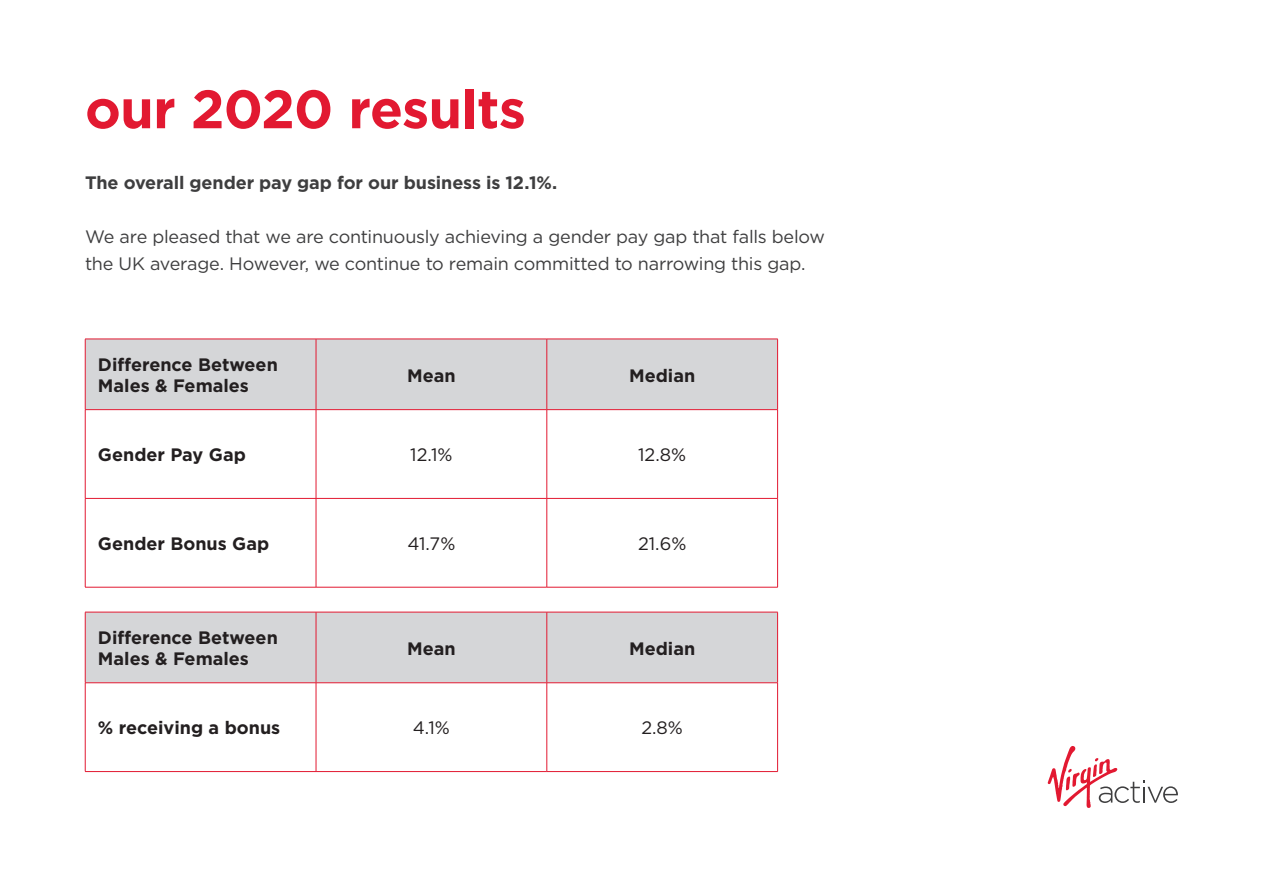
<style>
.page{position:relative;width:1263px;height:893px;background:#fff}
.page>*{position:absolute;margin:0;border:0;box-sizing:border-box;transform-origin:0 0}
.t1{font:700 54px "Gotham";letter-spacing:-.015em;color:#e21931}
.t2{font:18px/27px "Gotham";letter-spacing:-.015em;color:#3e3e3f}
.t3{font:700 18px/21.6px "Gotham";color:#231f20}
.t4{font:700 18px "Gotham";letter-spacing:-.005em;color:#3e3e3f}
.t5{font:18px "Gotham";color:#231f20}
</style>
<div class="page">
<svg style="left:1048px;top:746px;width:130px;height:62px"></svg>
<div style="left:86px;top:340px;width:691px;height:69px;background:#d5d6d8"></div>
<hr style="left:85px;top:339px;width:231px;height:1px;background:#e21931">
<hr style="left:85px;top:339px;width:1px;height:70px;background:#e21931">
<hr style="left:316px;top:339px;width:231px;height:1px;background:#e21931">
<hr style="left:316px;top:339px;width:1px;height:70px;background:#e21931">
<hr style="left:547px;top:339px;width:231px;height:1px;background:#e21931">
<hr style="left:546px;top:339px;width:1px;height:70px;background:#e21931">
<hr style="left:777px;top:339px;width:1px;height:70px;background:#e21931">
<hr style="left:85px;top:409px;width:231px;height:1px;background:#e21931">
<hr style="left:85px;top:410px;width:1px;height:88px;background:#e21931">
<hr style="left:316px;top:409px;width:231px;height:1px;background:#e21931">
<hr style="left:316px;top:410px;width:1px;height:88px;background:#e21931">
<hr style="left:547px;top:409px;width:231px;height:1px;background:#e21931">
<hr style="left:546px;top:410px;width:1px;height:88px;background:#e21931">
<hr style="left:777px;top:410px;width:1px;height:88px;background:#e21931">
<hr style="left:85px;top:498px;width:231px;height:1px;background:#e21931">
<hr style="left:85px;top:499px;width:1px;height:88px;background:#e21931">
<hr style="left:316px;top:498px;width:231px;height:1px;background:#e21931">
<hr style="left:316px;top:499px;width:1px;height:88px;background:#e21931">
<hr style="left:547px;top:498px;width:231px;height:1px;background:#e21931">
<hr style="left:546px;top:499px;width:1px;height:88px;background:#e21931">
<hr style="left:777px;top:499px;width:1px;height:88px;background:#e21931">
<hr style="left:85px;top:587px;width:231px;height:1px;background:#e21931">
<hr style="left:316px;top:587px;width:231px;height:1px;background:#e21931">
<hr style="left:547px;top:587px;width:231px;height:1px;background:#e21931">
<div style="left:86px;top:613px;width:691px;height:69px;background:#d5d6d8"></div>
<hr style="left:85px;top:612px;width:231px;height:1px;background:#e21931">
<hr style="left:85px;top:612px;width:1px;height:71px;background:#e21931">
<hr style="left:316px;top:612px;width:231px;height:1px;background:#e21931">
<hr style="left:316px;top:612px;width:1px;height:71px;background:#e21931">
<hr style="left:547px;top:612px;width:231px;height:1px;background:#e21931">
<hr style="left:546px;top:612px;width:1px;height:71px;background:#e21931">
<hr style="left:777px;top:612px;width:1px;height:71px;background:#e21931">
<hr style="left:85px;top:682px;width:231px;height:1px;background:#e21931">
<hr style="left:85px;top:683px;width:1px;height:88px;background:#e21931">
<hr style="left:316px;top:682px;width:231px;height:1px;background:#e21931">
<hr style="left:316px;top:683px;width:1px;height:88px;background:#e21931">
<hr style="left:547px;top:682px;width:231px;height:1px;background:#e21931">
<hr style="left:546px;top:683px;width:1px;height:88px;background:#e21931">
<hr style="left:777px;top:683px;width:1px;height:88px;background:#e21931">
<hr style="left:85px;top:771px;width:231px;height:1px;background:#e21931">
<hr style="left:316px;top:771px;width:231px;height:1px;background:#e21931">
<hr style="left:547px;top:771px;width:231px;height:1px;background:#e21931">
<p class="t1" style="left:85px;top:73px;width:442px">our 2020 results</p>
<p class="t4" style="left:85px;top:170px;width:474px">The overall gender pay gap for our business is 12.1%.</p>
<p class="t2" style="left:85px;top:222px;width:741px">We are pleased that we are continuously achieving a gender pay gap that falls below the UK average. However, we continue to remain committed to narrowing this gap.</p>
<p class="t3" style="left:98px;top:353px;width:181px">Difference Between<br>Males &amp; Females</p>
<p class="t3" style="left:407px;top:364px;width:50px">Mean</p>
<p class="t3" style="left:629px;top:364px;width:68px">Median</p>
<p class="t3" style="left:98px;top:444px;width:149px">Gender Pay Gap</p>
<p class="t5" style="left:410px;top:443px;width:44px">12.1%</p>
<p class="t5" style="left:638px;top:443px;width:49px">12.8%</p>
<p class="t3" style="left:98px;top:533px;width:173px">Gender Bonus Gap</p>
<p class="t5" style="left:407px;top:532px;width:49px">41.7%</p>
<p class="t5" style="left:638px;top:532px;width:50px">21.6%</p>
<p class="t3" style="left:98px;top:627px;width:181px">Difference Between<br>Males &amp; Females</p>
<p class="t3" style="left:407px;top:637px;width:50px">Mean</p>
<p class="t3" style="left:629px;top:637px;width:68px">Median</p>
<p class="t3" style="left:98px;top:717px;width:184px">% receiving a bonus</p>
<p class="t5" style="left:413px;top:716px;width:39px">4.1%</p>
<p class="t5" style="left:641px;top:716px;width:43px">2.8%</p>
</div>
